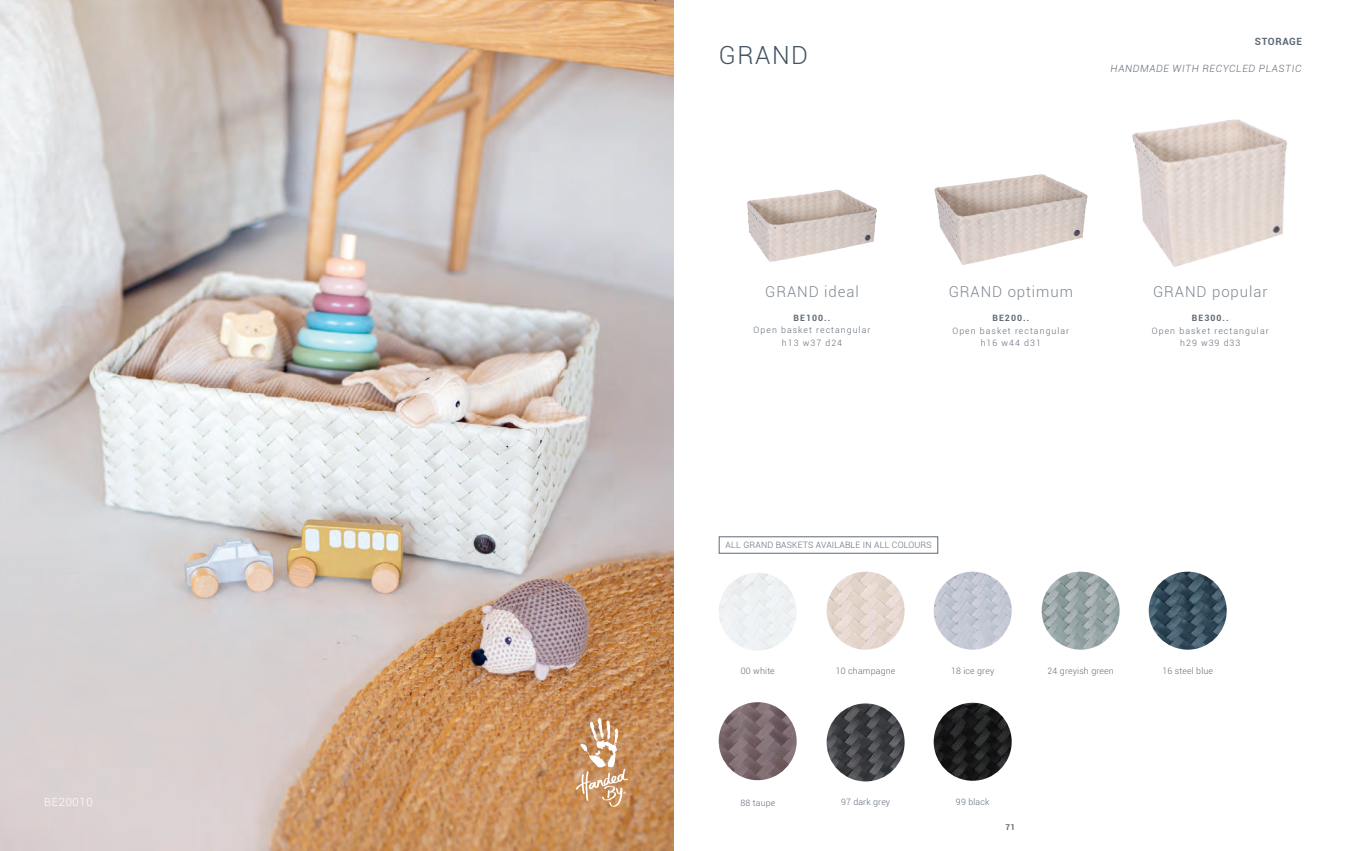
<style>
.page{position:relative;width:1347px;height:851px;background:#fff}
.page>*{position:absolute;margin:0;border:0;box-sizing:border-box;transform-origin:0 0}
.t1{font:300 25px "Roboto";letter-spacing:.06em;color:#435360}
.t2{font:300 15px "Roboto";letter-spacing:.06em;color:#7e8791}
.t3{font:300 11.25px "Roboto";letter-spacing:.06em;color:#fff}
.t4{font:italic 300 10px "Roboto";letter-spacing:.06em;color:#5f6a77}
.t5{font:700 10px "Roboto";letter-spacing:.06em;color:#5f6a77}
.t6{font:300 8.75px "Roboto";letter-spacing:.02em;color:#5f6a77}
.t7{font:300 8.75px/12.5px "Roboto";letter-spacing:.12em;color:#5f6a77;text-align:center}
.t8{font:700 8.75px "Roboto";letter-spacing:.12em;color:#5f6a77}
.t9{font:700 8px "Roboto";color:#5f6a77}
</style>
<div class="page">
<img style="left:0;top:0;width:673px;height:850px">
<div style="left:719px;top:536px;width:219px;height:17px;border:1px solid #5f6a77"></div>
<img style="left:826px;top:571px;width:78px;height:78px;border-radius:39px">
<img style="left:933px;top:571px;width:78px;height:78px;border-radius:39px">
<img style="left:1041px;top:571px;width:78px;height:78px;border-radius:39px">
<img style="left:1148px;top:571px;width:78px;height:78px;border-radius:39px">
<img style="left:826px;top:703px;width:78px;height:78px;border-radius:39px">
<img style="left:933px;top:702px;width:78px;height:78px;border-radius:39px">
<div style="left:718px;top:572px;width:78px;height:78px;background:#eef2f4;border-radius:39px"></div>
<img style="left:718px;top:702px;width:78px;height:78px;border-radius:39px">
<img style="left:747px;top:189px;width:130px;height:73px">
<img style="left:934px;top:174px;width:154px;height:91px">
<img style="left:1132px;top:119px;width:155px;height:148px">
<svg style="left:575px;top:718px;width:53px;height:88px;background:#d0a27a"></svg>
<p class="t3" style="left:44px;top:793px;width:50px">BE20010</p>
<h1 class="t1" style="left:718px;top:38px;width:91px">GRAND</h1>
<p class="t5" style="left:1254px;top:34px;width:49px">STORAGE</p>
<p class="t4" style="left:1110px;top:61px;width:192px">HANDMADE WITH RECYCLED PLASTIC</p>
<h2 class="t2" style="left:765px;top:281px;width:95px">GRAND ideal</h2>
<p class="t8" style="left:793px;top:311px;width:38px">BE100..</p>
<p class="t7" style="left:753px;top:324px;width:118px">Open basket rectangular h13 w37 d24</p>
<h2 class="t2" style="left:948px;top:281px;width:126px">GRAND optimum</h2>
<h2 class="t2" style="left:1153px;top:281px;width:116px">GRAND popular</h2>
<p class="t8" style="left:1191px;top:312px;width:38px">BE300..</p>
<p class="t7" style="left:1151px;top:324px;width:118px">Open basket rectangular h29 w39 d33</p>
<p class="t8" style="left:992px;top:311px;width:38px">BE200..</p>
<p class="t7" style="left:952px;top:324px;width:118px">Open basket rectangular h16 w44 d31</p>
<p class="t6" style="left:725px;top:539px;width:208px">ALL GRAND BASKETS AVAILABLE IN ALL COLOURS</p>
<p class="t6" style="left:741px;top:665px;width:35px">00 white</p>
<p class="t6" style="left:740px;top:796px;width:36px">88 taupe</p>
<p class="t6" style="left:836px;top:665px;width:61px">10 champagne</p>
<p class="t6" style="left:951px;top:665px;width:45px">18 ice grey</p>
<p class="t6" style="left:1047px;top:665px;width:68px">24 greyish green</p>
<p class="t6" style="left:1162px;top:665px;width:52px">16 steel blue</p>
<p class="t6" style="left:841px;top:795px;width:51px">97 dark grey</p>
<p class="t6" style="left:956px;top:796px;width:35px">99 black</p>
<p class="t9" style="left:1005px;top:821px;width:11px">71</p>
</div>
